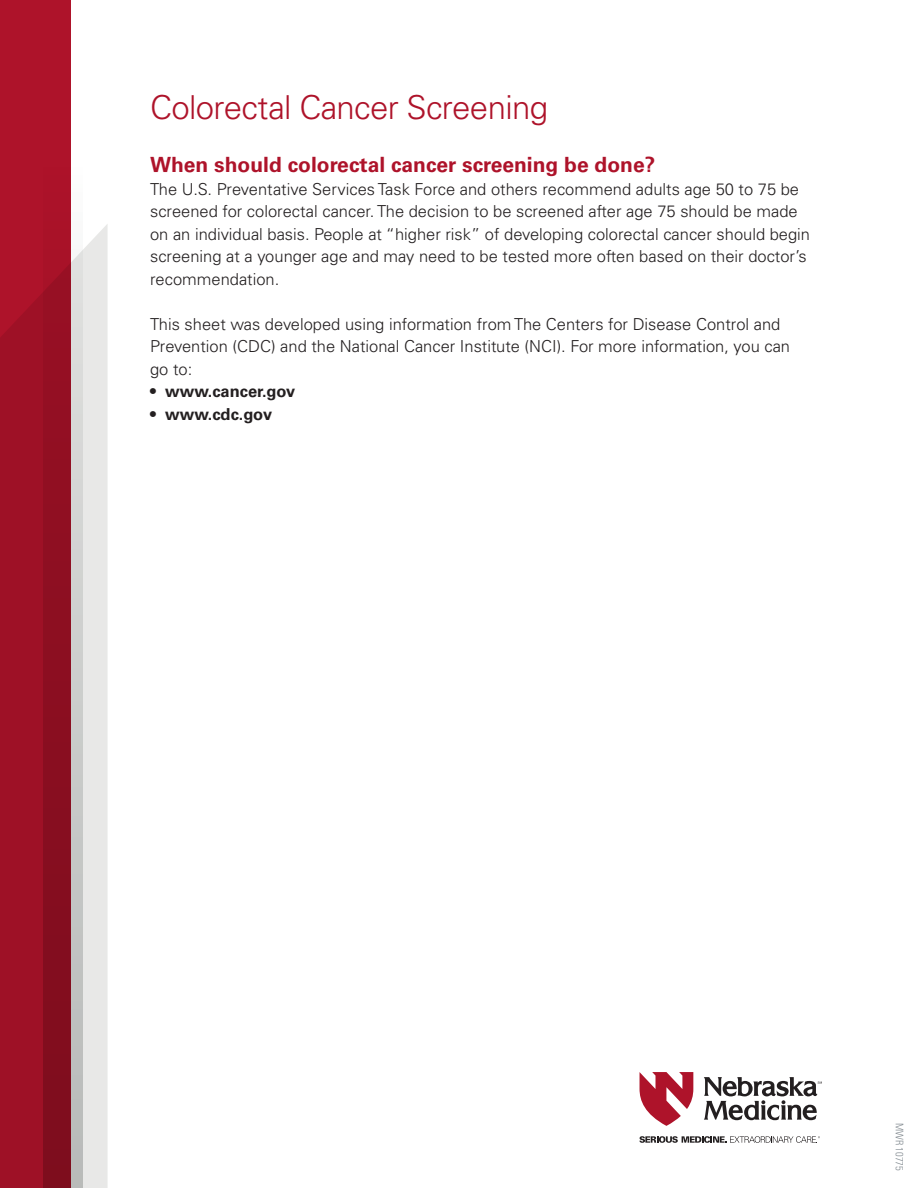
<style>
.page{position:relative;width:918px;height:1188px;background:#fff}
.page>*{position:absolute;margin:0;border:0;box-sizing:border-box;transform-origin:0 0}
.Title_1{font:300 33px "Univers LT Std";letter-spacing:-.02em;color:#ae132a}
.t1{font:700 21px "Univers LT Std";color:#ae132a}
.t2{font:300 16.5px/22.5px "Univers LT Std";color:#231f20}
.t3{font:700 16.5px "Univers LT Std";color:#231f20}
.t4{font:300 condensed 10.5px "Univers LT Std";color:#848c92}
</style>
<div class="page">
<div style="left:0;top:0;width:71px;height:1188px;background:#ae132a"></div>
<svg style="left:0;top:224px;width:108px;height:964px"></svg>
<svg style="left:640px;top:1072px;width:53px;height:54px"></svg>
<svg style="left:704px;top:1077px;width:118px;height:43px"></svg>
<svg style="left:639px;top:1136px;width:181px;height:7px"></svg>
<p class="Title_1" style="left:150px;top:87px;width:399px">Colorectal Cancer Screening</p>
<p class="t1" style="left:150px;top:153px;width:507px">When should colorectal cancer screening be done?</p>
<p class="t2" style="left:150px;top:178px;width:662px">The U.S. Preventative Services Task Force and others recommend adults age 50 to 75 be screened for colorectal cancer. The decision to be screened after age 75 should be made on an individual basis. People at “higher risk” of developing colorectal cancer should begin screening at a younger age and may need to be tested more often based on their doctor’s recommendation.</p>
<p class="t2" style="left:150px;top:313px;width:642px">This sheet was developed using information from The Centers for Disease Control and<br>Prevention (CDC) and the National Cancer Institute (NCI). For more information, you can go to:</p>
<p class="t3" style="left:150px;top:382px;width:147px">• www.cancer.gov</p>
<p class="t3" style="left:150px;top:404px;width:124px">• www.cdc.gov</p>
<p class="t4" style="left:906px;top:1123px;width:49px;rotate:90deg">MWR 10775</p>
</div>
